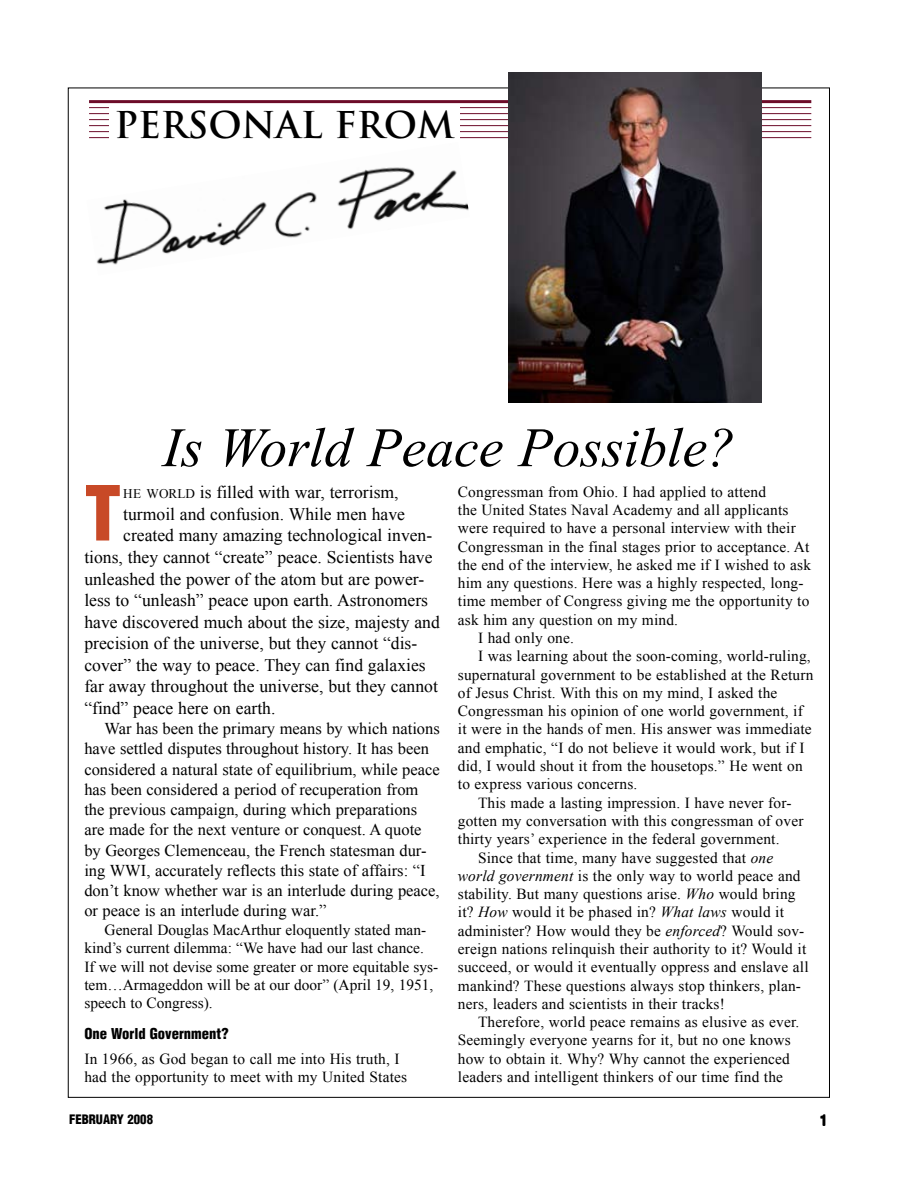
<style>
.page{position:relative;width:918px;height:1188px;background:#fff}
.page>*{position:absolute;margin:0;border:0;box-sizing:border-box;transform-origin:0 0}
.t1{font:900 condensed 73.95px "Helvetica";color:#c84927}
.t2{font:italic 55.65px "Times New Roman";color:#000}
.t3{font:700 36px "Trajan";color:#000}
.t4{font:17.7px "Times New Roman";color:#000}
.t5{font:16.5px/20.2px "Times New Roman";color:#000}
.t6{font:15.3px/18.5px "Times New Roman";letter-spacing:.01em;color:#000}
.t7{font:900 condensed 14.7px "Helvetica";color:#000}
.t8{font:900 condensed 12.75px "Helvetica";color:#000}
.s1{font-size:13.2px}
.s2{font-style:italic}
</style>
<div class="page">
<hr style="left:89px;top:107px;width:722px;height:1px;background:#6c0b28">
<hr style="left:89px;top:113px;width:722px;height:1px;background:#6c0b28">
<hr style="left:89px;top:119px;width:722px;height:1px;background:#6c0b28">
<hr style="left:89px;top:125px;width:722px;height:1px;background:#6c0b28">
<hr style="left:89px;top:131px;width:722px;height:1px;background:#6c0b28">
<hr style="left:89px;top:137px;width:722px;height:1px;background:#6c0b28">
<hr style="left:89px;top:100px;width:722px;height:3px;background:#6c0b28">
<img style="left:509px;top:72px;width:252px;height:330px">
<div style="left:109px;top:107px;width:351px;height:40px;background:#fff"></div>
<img style="left:96px;top:167px;width:373px;height:98px">
<h3 class="t3" style="left:114px;top:103px;width:342px">PERSONAL FROM</h3>
<h2 class="t2" style="left:163px;top:409px;width:574px">Is World Peace Possible?</h2>
<h1 class="t1" style="left:84px;top:467px;width:39px">T</h1>
<p class="t4" style="left:123px;top:480px;width:277px"><span class="s1">he world</span> is filled with war, terrorism,</p>
<p class="t4" style="left:123px;top:502px;width:283px">turmoil and confusion. While men have</p>
<p class="t4" style="left:123px;top:524px;width:311px">created many amazing technological inven-</p>
<p class="t4" style="left:84px;top:545px;width:350px">tions, they cannot “create” peace. Scientists have</p>
<p class="t4" style="left:84px;top:567px;width:341px">unleashed the power of the atom but are power-</p>
<p class="t4" style="left:84px;top:588px;width:345px">less to “unleash” peace upon earth. Astronomers</p>
<p class="t4" style="left:84px;top:610px;width:357px">have discovered much about the size, majesty and</p>
<p class="t4" style="left:84px;top:631px;width:334px">precision of the universe, but they cannot “dis-</p>
<p class="t4" style="left:84px;top:653px;width:343px">cover” the way to peace. They can find galaxies</p>
<p class="t4" style="left:84px;top:675px;width:355px">far away throughout the universe, but they cannot</p>
<p class="t4" style="left:84px;top:696px;width:193px">“find” peace here on earth.</p>
<p class="t5" style="left:84px;top:718px;width:357px;text-indent:20px">War has been the primary means by which nations have settled disputes throughout history. It has been considered a natural state of equilibrium, while peace has been considered a period of recuperation from the previous campaign, during which preparations are made for the next venture or conquest. A quote by Georges Clemenceau, the French statesman dur&shy;ing WWI, accurately reflects this state of affairs: “I don’t know whether war is an interlude during peace, or peace is an interlude during war.”</p>
<p class="t6" style="left:84px;top:920px;width:355px;text-indent:20px">General Douglas MacArthur eloquently stated man&shy;kind’s current dilemma: “We have had our last chance.<br>If we will not devise some greater or more equitable sys&shy;tem…Armageddon will be at our door” (April 19, 1951, speech to Congress).</p>
<p class="t7" style="left:84px;top:1025px;width:146px">One World Government?</p>
<p class="t6" style="left:84px;top:1049px;width:324px">In 1966, as God began to call me into His truth, I had the opportunity to meet with my United States</p>
<p class="t8" style="left:69px;top:1112px;width:86px">February 2008</p>
<p class="t6" style="left:458px;top:482px;width:310px">Congressman from Ohio. I had applied to attend</p>
<p class="t6" style="left:458px;top:500px;width:332px">the United States Naval Academy and all applicants</p>
<p class="t6" style="left:458px;top:519px;width:340px">were required to have a personal interview with their</p>
<p class="t6" style="left:458px;top:537px;width:353px">Congressman in the final stages prior to acceptance. At</p>
<p class="t6" style="left:458px;top:555px;width:355px">the end of the interview, he asked me if I wished to ask</p>
<p class="t6" style="left:458px;top:574px;width:347px">him any questions. Here was a highly respected, long-</p>
<p class="t6" style="left:458px;top:592px;width:353px">time member of Congress giving me the opportunity to</p>
<p class="t6" style="left:458px;top:610px;width:222px">ask him any question on my mind.</p>
<p class="t6" style="left:478px;top:628px;width:97px">I had only one.</p>
<p class="t6" style="left:478px;top:647px;width:334px">I was learning about the soon-coming, world-ruling,</p>
<p class="t6" style="left:458px;top:665px;width:357px">supernatural government to be established at the Return</p>
<p class="t6" style="left:458px;top:683px;width:321px">of Jesus Christ. With this on my mind, I asked the</p>
<p class="t6" style="left:458px;top:702px;width:347px">Congressman his opinion of one world government, if</p>
<p class="t6" style="left:458px;top:720px;width:355px">it were in the hands of men. His answer was immediate</p>
<p class="t6" style="left:458px;top:738px;width:348px">and emphatic, “I do not believe it would work, but if I</p>
<p class="t6" style="left:458px;top:756px;width:346px">did, I would shout it from the housetops.” He went on</p>
<p class="t6" style="left:458px;top:775px;width:181px">to express various concerns.</p>
<p class="t6" style="left:478px;top:793px;width:315px">This made a lasting impression. I have never for-</p>
<p class="t6" style="left:458px;top:811px;width:347px">gotten my conversation with this congressman of over</p>
<p class="t6" style="left:458px;top:830px;width:323px">thirty years’ experience in the federal government.</p>
<p class="t6" style="left:478px;top:848px;width:297px">Since that time, many have suggested that <span class="s2">one</span></p>
<p class="t6" style="left:458px;top:866px;width:344px"><span class="s2">world government</span> is the only way to world peace and</p>
<p class="t6" style="left:458px;top:885px;width:339px">stability. But many questions arise. <span class="s2">Who</span> would bring</p>
<p class="t6" style="left:458px;top:903px;width:328px">it? <span class="s2">How</span> would it be phased in? <span class="s2">What laws</span> would it</p>
<p class="t6" style="left:458px;top:921px;width:348px">administer? How would they be <span class="s2">enforced</span>? Would sov-</p>
<p class="t6" style="left:458px;top:939px;width:350px">ereign nations relinquish their authority to it? Would it</p>
<p class="t6" style="left:458px;top:958px;width:352px">succeed, or would it eventually oppress and enslave all</p>
<p class="t6" style="left:458px;top:976px;width:345px">mankind? These questions always stop thinkers, plan-</p>
<p class="t6" style="left:458px;top:994px;width:269px">ners, leaders and scientists in their tracks!</p>
<p class="t6" style="left:478px;top:1013px;width:323px">Therefore, world peace remains as elusive as ever.</p>
<p class="t6" style="left:458px;top:1031px;width:334px">Seemingly everyone yearns for it, but no one knows</p>
<p class="t6" style="left:458px;top:1049px;width:334px">how to obtain it. Why? Why cannot the experienced</p>
<p class="t6" style="left:458px;top:1067px;width:327px">leaders and intelligent thinkers of our time find the</p>
</div>
